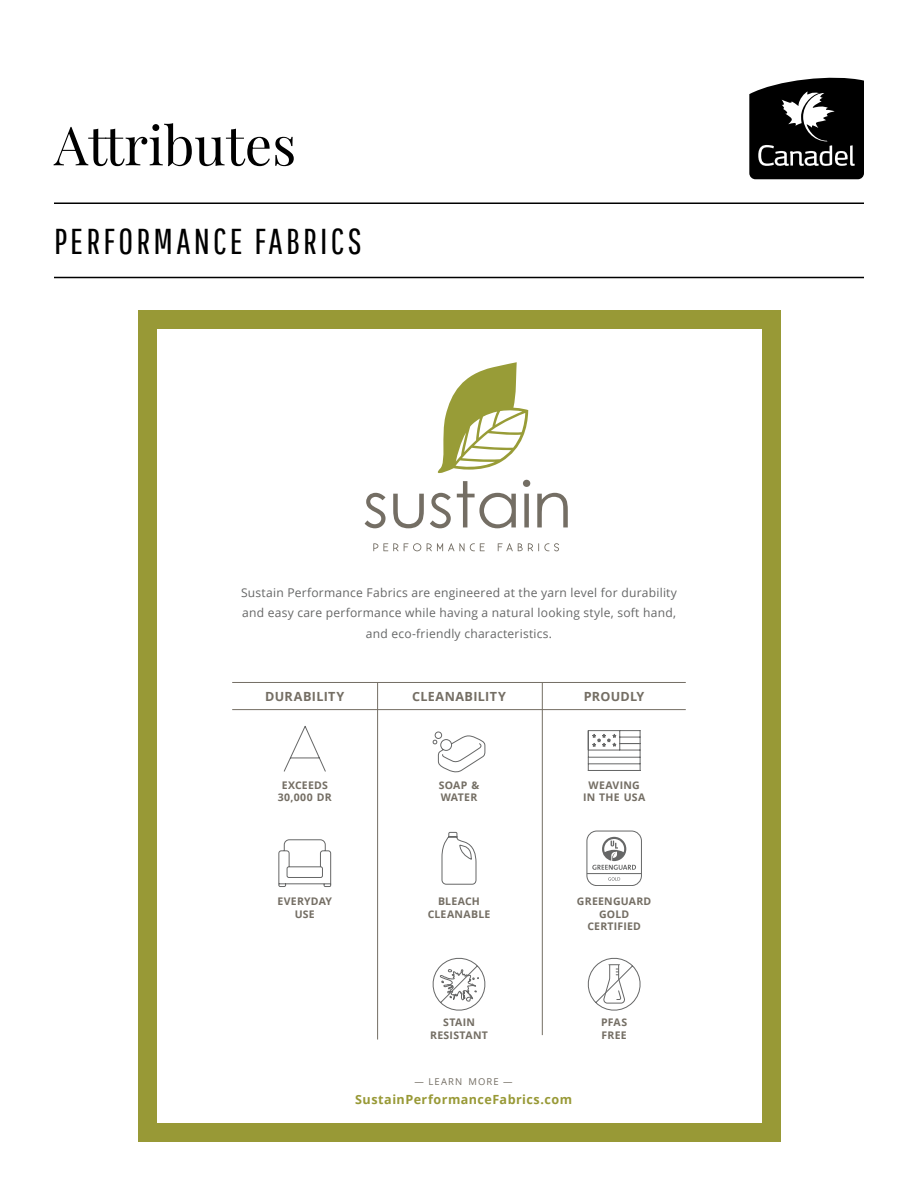
<style>
.page{position:relative;width:918px;height:1188px;background:#fff}
.page>*{position:absolute;margin:0;border:0;box-sizing:border-box;transform-origin:0 0}
.t1{font:54px "Playfair Display";color:#000}
.t2{font:36px "Pathway Gothic One";letter-spacing:.09em;color:#000}
.t3{font:700 12.6px "Open Sans";letter-spacing:.035em;color:#989936}
.t4{font:700 12.6px "Open Sans";letter-spacing:.025em;color:#746e64}
.t5{font:12.15px/20.5px "Open Sans";letter-spacing:.02em;color:#666767;text-align:center}
.t6{font:700 10.5px/12.6px "Open Sans";letter-spacing:.025em;color:#746e64;text-align:center}
.t7{font:9.45px "Open Sans";letter-spacing:.12em;color:#746e64}
</style>
<div class="page">
<svg style="left:749px;top:77px;width:115px;height:102px;background:#303030"></svg>
<hr style="left:54px;top:202px;width:810px;height:2px;background:#000">
<hr style="left:54px;top:277px;width:810px;height:1px;background:#000">
<div style="left:138px;top:310px;width:642px;height:832px;background:#989936"></div>
<div style="left:157px;top:329px;width:604px;height:794px;background:#fff"></div>
<svg style="left:365px;top:493px;width:21px;height:35px"></svg>
<svg style="left:393px;top:494px;width:31px;height:34px"></svg>
<svg style="left:430px;top:362px;width:100px;height:166px"></svg>
<svg style="left:537px;top:493px;width:31px;height:34px"></svg>
<svg style="left:373px;top:543px;width:48px;height:8px"></svg>
<svg style="left:427px;top:543px;width:58px;height:9px"></svg>
<svg style="left:498px;top:543px;width:61px;height:8px"></svg>
<svg style="left:283px;top:726px;width:43px;height:46px"></svg>
<svg style="left:278px;top:839px;width:53px;height:48px"></svg>
<svg style="left:432px;top:731px;width:54px;height:42px"></svg>
<svg style="left:441px;top:832px;width:36px;height:53px"></svg>
<svg style="left:432px;top:957px;width:54px;height:54px"></svg>
<svg style="left:588px;top:730px;width:53px;height:41px"></svg>
<svg style="left:608px;top:877px;width:12px;height:4px"></svg>
<svg style="left:592px;top:837px;width:44px;height:33px"></svg>
<div style="left:587px;top:831px;width:55px;height:55px;border:1px solid #666767;border-radius:10px"></div>
<hr style="left:587px;top:873px;width:54px;height:1px;background:#666767">
<svg style="left:587px;top:957px;width:54px;height:54px"></svg>
<hr style="left:377px;top:683px;width:1px;height:357px;background:#746e64">
<hr style="left:542px;top:683px;width:1px;height:352px;background:#746e64">
<hr style="left:232px;top:709px;width:454px;height:1px;background:#746e64">
<hr style="left:232px;top:682px;width:454px;height:1px;background:#746e64">
<h1 class="t1" style="left:54px;top:103px;width:244px">Attributes</h1>
<h2 class="t2" style="left:54px;top:220px;width:309px">PERFORMANCE FABRICS</h2>
<p class="t5" style="left:241px;top:582px;width:437px">Sustain Performance Fabrics are engineered at the yarn level for durability and easy care performance while having a natural looking style, soft hand, and eco-friendly characteristics.</p>
<p class="t4" style="left:265px;top:687px;width:81px">DURABILITY</p>
<p class="t6" style="left:278px;top:778px;width:55px">EXCEEDS<br>30,000 DR</p>
<p class="t4" style="left:412px;top:687px;width:95px">CLEANABILITY</p>
<p class="t6" style="left:439px;top:778px;width:42px;text-align:left">SOAP &amp;<br>WATER</p>
<p class="t4" style="left:584px;top:687px;width:62px">PROUDLY</p>
<p class="t6" style="left:583px;top:778px;width:64px">WEAVING<br>IN THE USA</p>
<p class="t6" style="left:277px;top:895px;width:56px">EVERYDAY<br>USE</p>
<p class="t6" style="left:428px;top:895px;width:64px">BLEACH<br>CLEANABLE</p>
<p class="t6" style="left:577px;top:895px;width:76px">GREENGUARD<br>GOLD<br>CERTIFIED</p>
<p class="t6" style="left:430px;top:1016px;width:59px">STAIN<br>RESISTANT</p>
<p class="t7" style="left:415px;top:1075px;width:99px">— LEARN MORE —</p>
<p class="t3" style="left:355px;top:1090px;width:219px">SustainPerformanceFabrics.com</p>
<p class="t6" style="left:601px;top:1016px;width:28px;text-align:left">PFAS<br>FREE</p>
</div>
